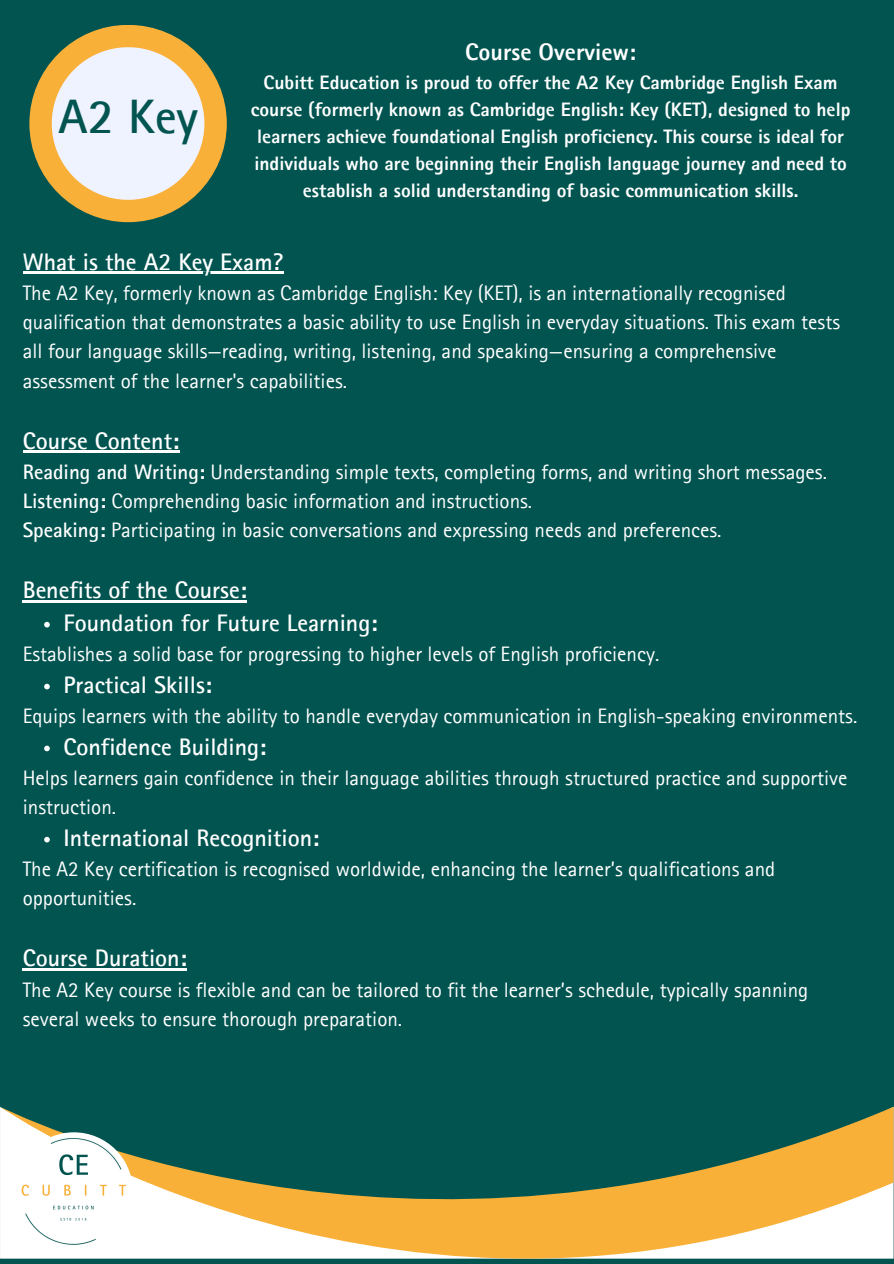
<style>
.page{position:relative;width:894px;height:1264px;background:#fff}
.page>*{position:absolute;margin:0;border:0;box-sizing:border-box;transform-origin:0 0}
.t1{font:700 48.45px "Rotis Sans Serif Pro";color:#015450}
.t2{font:700 24px "Rotis Sans Serif Pro";color:#fff}
.t3{font:800 24px "Rotis Sans Serif Pro";color:#fff}
.t4{font:21px/29.2px "Rotis Sans Serif Pro";color:#fff}
.t5{font:800 19.5px/27px "Rotis Sans Serif Pro";color:#fff;text-align:center}
.s1{font-weight:700}
</style>
<div class="page">
<div style="left:0;top:0;width:893px;height:1263px;background:#015450"></div>
<svg style="left:0;top:1106px;width:893px;height:153px"></svg>
<div style="left:29px;top:25px;width:198px;height:197px;background:#f9b038;border-radius:50%"></div>
<svg style="left:52px;top:47px;width:152px;height:153px"></svg>
<img style="left:15px;top:1132px;width:118px;height:118px;border-radius:50%">
<hr style="left:23px;top:272px;width:260px;height:2px;background:#fff">
<hr style="left:23px;top:451px;width:156px;height:2px;background:#fff">
<hr style="left:23px;top:600px;width:224px;height:2px;background:#fff">
<svg style="left:44px;top:622px;width:6px;height:5px"></svg>
<svg style="left:44px;top:683px;width:6px;height:6px"></svg>
<svg style="left:44px;top:745px;width:6px;height:6px"></svg>
<svg style="left:44px;top:836px;width:6px;height:6px"></svg>
<hr style="left:23px;top:968px;width:164px;height:2px;background:#fff">
<p class="t1" style="left:58px;top:99px;width:141px">A2 Key</p>
<p class="t3" style="left:465px;top:44px;width:172px">Course Overview:</p>
<p class="t5" style="left:251px;top:71px;width:601px">Cubitt Education is proud to offer the A2 Key Cambridge English Exam course (formerly known as Cambridge English: Key (KET), designed to help learners achieve foundational English proficiency. This course is ideal for individuals who are beginning their English language journey and need to establish a solid understanding of basic communication skills.</p>
<h1 class="t2" style="left:23px;top:253px;width:262px">What is the A2 Key Exam?</h1>
<h4 class="t4" style="left:23px;top:281px;width:818px">The A2 Key, formerly known as Cambridge English: Key (KET), is an internationally recognised qualification that demonstrates a basic ability to use English in everyday situations. This exam tests all four language skills—reading, writing, listening, and speaking—ensuring a comprehensive assessment of the learner's capabilities.</h4>
<p class="t2" style="left:23px;top:431px;width:158px">Course Content:</p>
<p class="t4" style="left:23px;top:460px;width:805px"><span class="s1">Reading and Writing:</span> Understanding simple texts, completing forms, and writing short messages.</p>
<p class="t4" style="left:23px;top:489px;width:511px"><span class="s1">Listening:</span> Comprehending basic information and instructions.</p>
<p class="t4" style="left:23px;top:518px;width:700px"><span class="s1">Speaking:</span> Participating in basic conversations and expressing needs and preferences.</p>
<p class="t2" style="left:23px;top:581px;width:225px">Benefits of the Course:</p>
<p class="t2" style="left:64px;top:614px;width:315px">Foundation for Future Learning:</p>
<h2 class="t4" style="left:23px;top:642px;width:638px">Establishes a solid base for progressing to higher levels of English proficiency.</h2>
<p class="t2" style="left:64px;top:676px;width:150px">Practical Skills:</p>
<p class="t4" style="left:23px;top:704px;width:835px">Equips learners with the ability to handle everyday communication in English-speaking environments.</p>
<p class="t2" style="left:64px;top:737px;width:204px">Confidence Building:</p>
<p class="t4" style="left:23px;top:766px;width:826px">Helps learners gain confidence in their language abilities through structured practice and supportive instruction.</p>
<p class="t2" style="left:64px;top:829px;width:257px">International Recognition:</p>
<p class="t4" style="left:23px;top:857px;width:753px">The A2 Key certification is recognised worldwide, enhancing the learner’s qualifications and opportunities.</p>
<p class="t2" style="left:23px;top:949px;width:165px">Course Duration:</p>
<p class="t4" style="left:23px;top:977px;width:786px">The A2 Key course is flexible and can be tailored to fit the learner’s schedule, typically spanning several weeks to ensure thorough preparation.</p>
</div>
